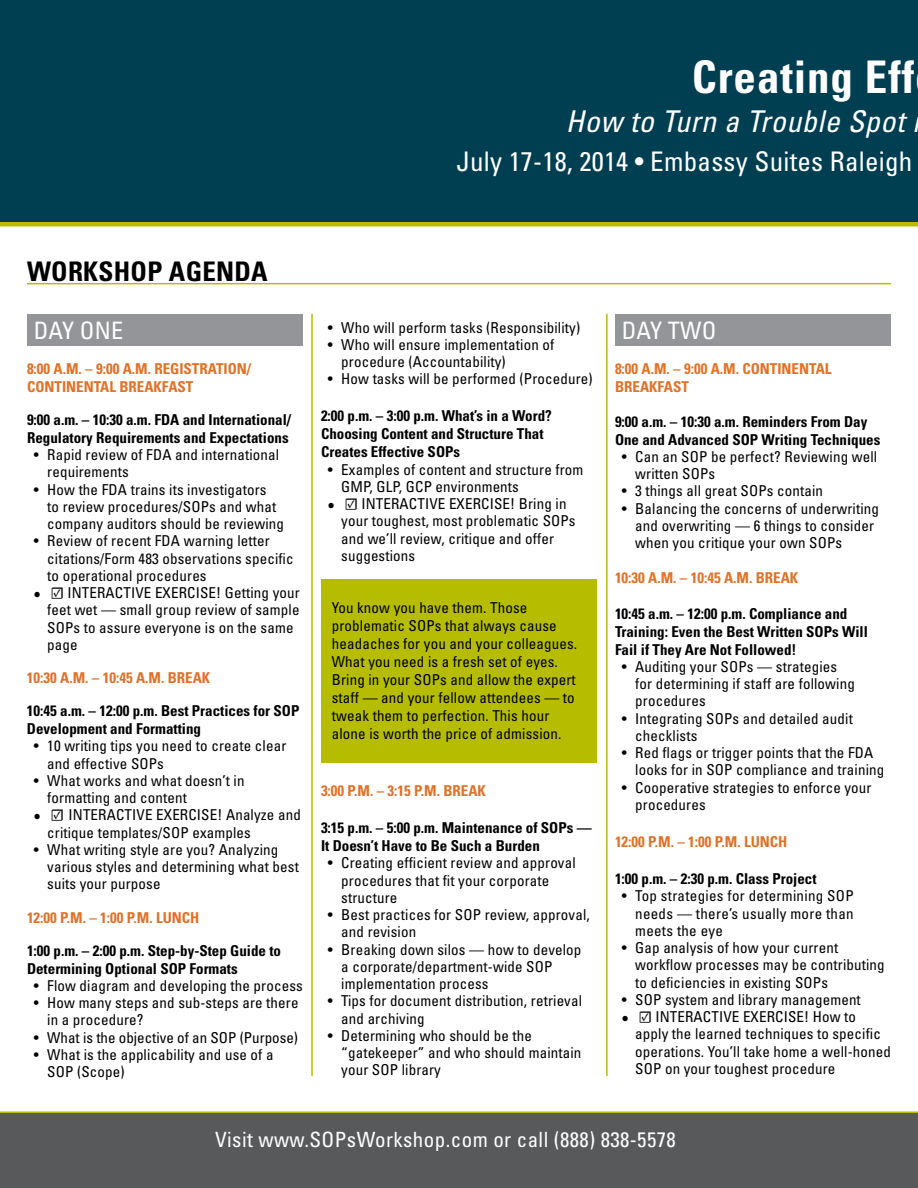
<style>
.page{position:relative;width:918px;height:1188px;background:#fff}
.page>*{position:absolute;margin:0;border:0;box-sizing:border-box;transform-origin:0 0}
.t1{font:700 condensed 45px "Univers LT Std";letter-spacing:.02em;color:#fff}
.t2{font:italic condensed 30px "Univers LT Std";letter-spacing:.02em;color:#fff}
.t3{font:condensed 27px "Univers LT Std";letter-spacing:.01em;color:#fff}
.t4{font:700 condensed 27px "Univers LT Std";letter-spacing:.01em;color:#000}
.t5{font:condensed 24px "Univers LT Std";letter-spacing:.01em;color:#fff}
.t6{font:condensed 21px "Univers LT Std";letter-spacing:.02em;color:#fff}
.t7{font:condensed 15px/17.2px "Univers LT Std";letter-spacing:.01em;color:#000}
.t8{font:700 condensed 15px/18px "Univers LT Std";color:#000}
.t9{font:700 condensed 15px/18px "Univers LT Std";color:#e17127}
.s1{font-family:"Utopia Std";font-weight:700;font-stretch:normal}
</style>
<div class="page">
<div style="left:0;top:1112px;width:918px;height:76px;background:#58595b"></div>
<div style="left:27px;top:314px;width:276px;height:31px;background:#939598"></div>
<div style="left:615px;top:314px;width:276px;height:31px;background:#939598"></div>
<hr style="left:311px;top:314px;width:2px;height:762px;background:#b6bd00">
<hr style="left:606px;top:314px;width:2px;height:762px;background:#b6bd00">
<hr style="left:27px;top:283px;width:864px;height:1px;background:#b6bd00">
<div style="left:0;top:0;width:918px;height:226px;background:#003e52"></div>
<div style="left:321px;top:579px;width:276px;height:183px;background:#b6bd00"></div>
<h1 class="t1" style="left:692px;top:49px;width:224px">Creating Eff</h1>
<h2 class="t2" style="left:566px;top:102px;width:340px">How to Turn a Trouble Spot</h2>
<h3 class="t3" style="left:456px;top:144px;width:458px">July 17-18, 2014 • Embassy Suites Raleigh</h3>
<h3 class="t4" style="left:27px;top:255px;width:242px">WORKSHOP AGENDA</h3>
<h3 class="t5" style="left:34px;top:315px;width:91px">DAY ONE</h3>
<p class="t9" style="left:27px;top:359px;width:226px">8:00 A.M. – 9:00 A.M. REGISTRATION/<br>CONTINENTAL BREAKFAST</p>
<p class="t8" style="left:27px;top:411px;width:266px">9:00 a.m. – 10:30 a.m. FDA and International/<br>Regulatory Requirements and Expectations</p>
<p class="t7" style="left:47px;top:446px;width:234px;text-indent:-14px">• Rapid review of FDA and international requirements</p>
<p class="t7" style="left:47px;top:481px;width:238px;text-indent:-14px">• How the FDA trains its investigators<br>to review procedures/SOPs and what company auditors should be reviewing</p>
<p class="t7" style="left:47px;top:532px;width:248px;text-indent:-14px">• Review of recent FDA warning letter citations/Form 483 observations specific to operational procedures</p>
<p class="t7" style="left:47px;top:584px;width:254px;text-indent:-14px"><span class="s1">• ☑</span> INTERACTIVE EXERCISE! Getting your feet wet — small group review of sample<br>SOPs to assure everyone is on the same page</p>
<p class="t9" style="left:27px;top:669px;width:185px">10:30 A.M. – 10:45 A.M. BREAK</p>
<p class="t8" style="left:27px;top:702px;width:274px">10:45 a.m. – 12:00 p.m. Best Practices for SOP<br>Development and Formatting</p>
<p class="t7" style="left:47px;top:737px;width:241px;text-indent:-14px">• 10 writing tips you need to create clear and effective SOPs</p>
<p class="t7" style="left:47px;top:772px;width:199px;text-indent:-14px">• What works and what doesn’t in formatting and content</p>
<p class="t7" style="left:47px;top:806px;width:255px;text-indent:-14px"><span class="s1">• ☑</span> INTERACTIVE EXERCISE! Analyze and critique templates/SOP examples</p>
<p class="t7" style="left:47px;top:841px;width:253px;text-indent:-14px">• What writing style are you? Analyzing various styles and determining what best suits your purpose</p>
<p class="t9" style="left:27px;top:908px;width:174px">12:00 P.M. – 1:00 P.M. LUNCH</p>
<p class="t8" style="left:27px;top:941px;width:256px">1:00 p.m. – 2:00 p.m. Step-by-Step Guide to<br>Determining Optional SOP Formats</p>
<p class="t7" style="left:34px;top:977px;width:271px">• Flow diagram and developing the process</p>
<p class="t7" style="left:47px;top:994px;width:253px;text-indent:-14px">• How many steps and sub-steps are there in a procedure?</p>
<p class="t7" style="left:34px;top:1029px;width:266px">• What is the objective of an SOP (Purpose)</p>
<p class="t7" style="left:47px;top:1046px;width:228px;text-indent:-14px">• What is the applicability and use of a<br>SOP (Scope)</p>
<p class="t7" style="left:328px;top:318px;width:254px">• Who will perform tasks (Responsibility)</p>
<p class="t7" style="left:341px;top:336px;width:215px;text-indent:-13px">• Who will ensure implementation of procedure (Accountability)</p>
<p class="t7" style="left:328px;top:370px;width:266px">• How tasks will be performed (Procedure)</p>
<p class="t8" style="left:321px;top:407px;width:232px">2:00 p.m. – 3:00 p.m. What’s in a Word?<br>Choosing Content and Structure That<br>Creates Effective SOPs</p>
<p class="t7" style="left:341px;top:461px;width:244px;text-indent:-13px">• Examples of content and structure from<br>GMP, GLP, GCP environments</p>
<p class="t7" style="left:341px;top:495px;width:236px;text-indent:-13px"><span class="s1">• ☑</span> INTERACTIVE EXERCISE! Bring in your toughest, most problematic SOPs and we’ll review, critique and offer suggestions</p>
<p class="t7" style="left:332px;top:599px;width:247px;line-height:18px">You know you have them. Those problematic SOPs that always cause headaches for you and your colleagues.<br>What you need is a fresh set of eyes.<br>Bring in your SOPs and allow the expert staff — and your fellow attendees — to tweak them to perfection. This hour alone is worth the price of admission.</p>
<p class="t9" style="left:321px;top:782px;width:166px">3:00 P.M. – 3:15 P.M. BREAK</p>
<p class="t8" style="left:321px;top:819px;width:272px">3:15 p.m. – 5:00 p.m. Maintenance of SOPs —<br>It Doesn’t Have to Be Such a Burden</p>
<p class="t7" style="left:341px;top:854px;width:236px;text-indent:-13px">• Creating efficient review and approval procedures that fit your corporate structure</p>
<p class="t7" style="left:341px;top:906px;width:250px;text-indent:-13px">• Best practices for SOP review, approval, and revision</p>
<p class="t7" style="left:341px;top:940px;width:242px;text-indent:-13px">• Breaking down silos — how to develop a corporate/department-wide SOP implementation process</p>
<p class="t7" style="left:341px;top:992px;width:242px;text-indent:-13px">• Tips for document distribution, retrieval and archiving</p>
<p class="t7" style="left:341px;top:1027px;width:242px;text-indent:-13px">• Determining who should be the “gatekeeper” and who should maintain your SOP library</p>
<h3 class="t5" style="left:622px;top:315px;width:96px">DAY TWO</h3>
<p class="t9" style="left:615px;top:359px;width:218px">8:00 A.M. – 9:00 A.M. CONTINENTAL<br>BREAKFAST</p>
<p class="t8" style="left:615px;top:412px;width:267px">9:00 a.m. – 10:30 a.m. Reminders From Day<br>One and Advanced SOP Writing Techniques</p>
<p class="t7" style="left:635px;top:448px;width:244px;text-indent:-14px">• Can an SOP be perfect? Reviewing well written SOPs</p>
<p class="t7" style="left:622px;top:482px;width:203px">• 3 things all great SOPs contain</p>
<p class="t7" style="left:635px;top:499px;width:245px;text-indent:-14px">• Balancing the concerns of underwriting and overwriting — 6 things to consider when you critique your own SOPs</p>
<p class="t9" style="left:615px;top:569px;width:185px">10:30 A.M. – 10:45 A.M. BREAK</p>
<p class="t8" style="left:615px;top:604px;width:254px">10:45 a.m. – 12:00 p.m. Compliance and<br>Training: Even the Best Written SOPs Will<br>Fail if They Are Not Followed!</p>
<p class="t7" style="left:635px;top:658px;width:221px;text-indent:-14px">• Auditing your SOPs — strategies for determining if staff are following procedures</p>
<p class="t7" style="left:635px;top:709px;width:219px;text-indent:-14px">• Integrating SOPs and detailed audit checklists</p>
<p class="t7" style="left:635px;top:744px;width:251px;text-indent:-14px">• Red flags or trigger points that the FDA looks for in SOP compliance and training</p>
<p class="t7" style="left:635px;top:778px;width:238px;text-indent:-14px">• Cooperative strategies to enforce your procedures</p>
<p class="t9" style="left:615px;top:833px;width:174px">12:00 P.M. – 1:00 P.M. LUNCH</p>
<p class="t8" style="left:615px;top:870px;width:203px">1:00 p.m. – 2:30 p.m. Class Project</p>
<p class="t7" style="left:635px;top:887px;width:220px;text-align:justify;text-indent:-14px">• Top strategies for determining SOP needs — there’s usually more than meets the eye</p>
<p class="t7" style="left:635px;top:939px;width:251px;text-indent:-14px">• Gap analysis of how your current workflow processes may be contributing to deficiencies in existing SOPs</p>
<p class="t7" style="left:622px;top:991px;width:241px">• SOP system and library management</p>
<p class="t7" style="left:635px;top:1008px;width:257px;text-indent:-14px"><span class="s1">• ☑</span> INTERACTIVE EXERCISE! How to apply the learned techniques to specific operations. You’ll take home a well-honed SOP on your toughest procedure</p>
<h3 class="t6" style="left:215px;top:1127px;width:462px">Visit www.SOPsWorkshop.com or call (888) 838-5578</h3>
</div>
